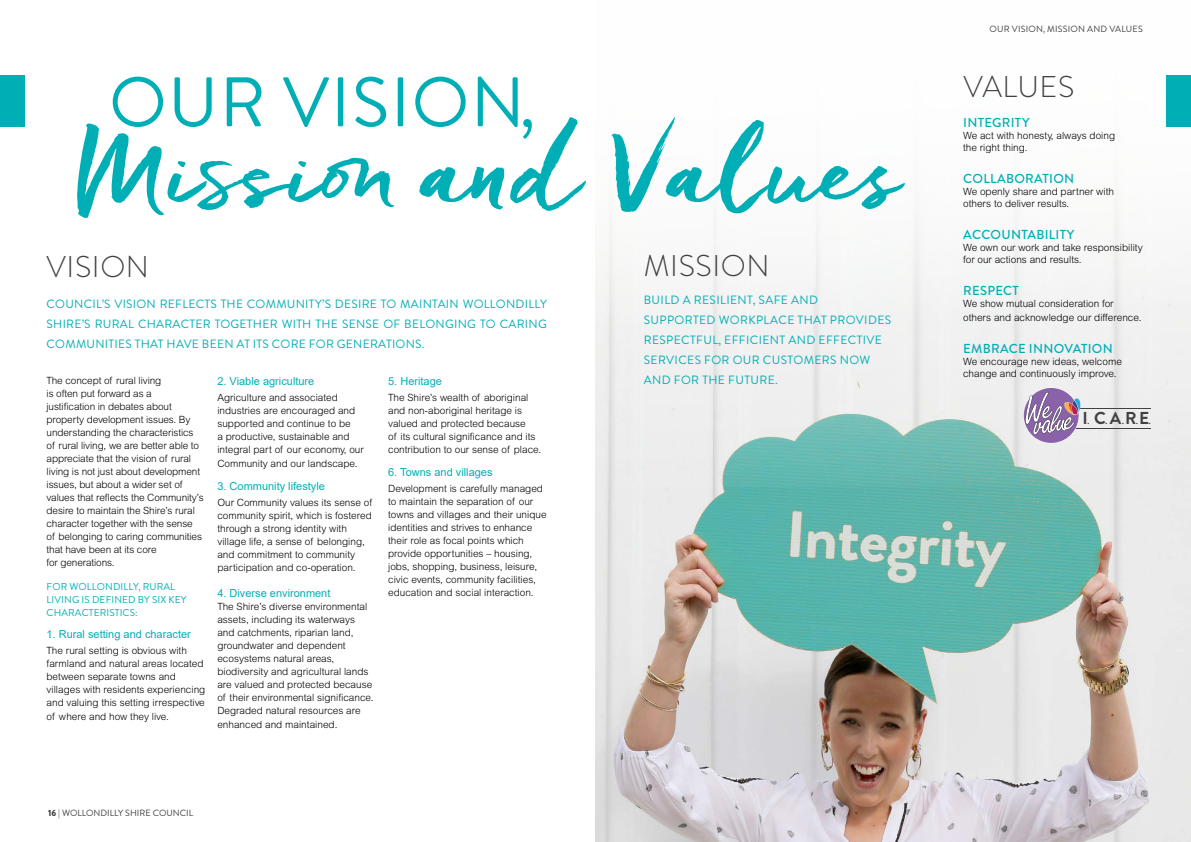
<style>
.page{position:relative;width:1191px;height:842px;background:#fff}
.page>*{position:absolute;margin:0;border:0;box-sizing:border-box;transform-origin:0 0}
.t1{font:107px "Freeland";color:#00aeb6}
.t2{font:70px "Brandon Grotesque";letter-spacing:.02em;color:#00aeb6}
.t3{font:300 30px "Brandon Grotesque";letter-spacing:.02em;color:#414042}
.t4{font:700 17.2px "Brandon Grotesque";color:#414042}
.t5{font:500 13px "Brandon Grotesque";letter-spacing:.02em;color:#00aeb6}
.t6{font:12px/20px "Brandon Grotesque";letter-spacing:.03em;color:#00aeb6;text-align:justify}
.t7{font:11px "Arial";color:#00aeb6}
.t8{font:300 10px/13px "Arial MT Pro";color:#000}
.t9{font:10px/13px "Brandon Grotesque";letter-spacing:.01em;color:#00aeb6}
.t10{font:9px "Brandon Grotesque";letter-spacing:.02em;color:#414042}
.t11{font:9px "Brandon Grotesque";color:#414042}
.s1{font-weight:900}
.s2{font-weight:300}
</style>
<div class="page">
<div style="left:0;top:76px;width:25px;height:51px;background:#00aeb6"></div>
<img style="left:595px;top:486px;width:596px;height:356px">
<svg style="left:595px;top:372px;width:596px;height:114px;fill:#ececec"></svg>
<div style="left:1166px;top:76px;width:25px;height:51px;background:#00aeb6"></div>
<hr style="left:1072px;top:428px;width:79px;height:1px;background:#414042">
<hr style="left:1080px;top:408px;width:71px;height:1px;background:#414042">
<svg style="left:1022px;top:386px;width:58px;height:58px"></svg>
<h2 class="t2" style="left:109px;top:54px;width:428px">OUR VISION,</h2>
<h1 class="t1" style="left:78px;top:100px;width:826px">Mission and Values</h1>
<h3 class="t3" style="left:47px;top:246px;width:104px">VISION</h3>
<p class="t6" style="left:47px;top:294px;width:502px">COUNCIL’S VISION REFLECTS THE COMMUNITY’S DESIRE TO MAINTAIN WOLLONDILLY SHIRE’S RURAL CHARACTER TOGETHER WITH THE SENSE OF BELONGING TO CARING COMMUNITIES THAT HAVE BEEN AT ITS CORE FOR GENERATIONS.</p>
<p class="t8" style="left:47px;top:374px;width:159px">The concept of rural living<br>is often put forward as a<br>justification in debates about property development issues. By understanding the characteristics of rural living, we are better able to appreciate that the vision of rural living is not just about development issues, but about a wider set of values that reflects the Community’s desire to maintain the Shire’s rural character together with the sense<br>of belonging to caring communities that have been at its core<br>for generations.</p>
<p class="t9" style="left:47px;top:580px;width:141px">FOR WOLLONDILLY, RURAL<br>LIVING IS DEFINED BY SIX KEY<br>CHARACTERISTICS:</p>
<p class="t7" style="left:47px;top:627px;width:146px">1. Rural setting and character</p>
<p class="t8" style="left:47px;top:644px;width:160px">The rural setting is obvious with farmland and natural areas located between separate towns and villages with residents experiencing and valuing this setting irrespective</p>
<p class="t8" style="left:47px;top:710px;width:124px">of where and how they live.</p>
<p class="t7" style="left:388px;top:374px;width:55px">5. Heritage</p>
<p class="t8" style="left:388px;top:391px;width:155px">The Shire’s wealth of aboriginal and non-aboriginal heritage is valued and protected because<br>of its cultural significance and its contribution to our sense of place.</p>
<p class="t7" style="left:388px;top:464px;width:106px">6. Towns and villages</p>
<p class="t8" style="left:388px;top:482px;width:160px">Development is carefully managed to maintain the separation of our towns and villages and their unique identities and strives to enhance their role as focal points which provide opportunities – housing, jobs, shopping, business, leisure, civic events, community facilities, education and social interaction.</p>
<p class="t7" style="left:217px;top:374px;width:99px">2. Viable agriculture</p>
<p class="t8" style="left:217px;top:391px;width:148px">Agriculture and associated industries are encouraged and supported and continue to be<br>a productive, sustainable and integral part of our economy, our</p>
<p class="t8" style="left:217px;top:457px;width:142px">Community and our landscape.</p>
<p class="t7" style="left:217px;top:478px;width:109px">3. Community lifestyle</p>
<p class="t8" style="left:217px;top:496px;width:156px">Our Community values its sense of community spirit, which is fostered through a strong identity with village life, a sense of belonging, and commitment to community participation and co-operation.</p>
<p class="t7" style="left:217px;top:586px;width:115px">4. Diverse environment</p>
<p class="t8" style="left:217px;top:600px;width:158px">The Shire’s diverse environmental assets, including its waterways and catchments, riparian land, groundwater and dependent ecosystems natural areas, biodiversity and agricultural lands are valued and protected because of their environmental significance.<br>Degraded natural resources are</p>
<p class="t8" style="left:217px;top:718px;width:122px">enhanced and maintained.</p>
<p class="t11" style="left:48px;top:807px;width:147px"><span class="s1">16</span> | WOLLONDILLY SHIRE COUNCIL</p>
<h3 class="t3" style="left:644px;top:245px;width:127px">MISSION</h3>
<p class="t6" style="left:644px;top:290px;width:249px;text-align:left">BUILD A RESILIENT, SAFE AND<br>SUPPORTED WORKPLACE THAT PROVIDES<br>RESPECTFUL, EFFICIENT AND EFFECTIVE<br>SERVICES FOR OUR CUSTOMERS NOW<br>AND FOR THE FUTURE.</p>
<p class="t10" style="left:989px;top:22px;width:155px">OUR VISION, MISSION AND VALUES</p>
<p class="t10" style="left:1000px;top:22px;width:144px">INSERT SECT ON HE DING HERE</p>
<h3 class="t3" style="left:963px;top:66px;width:113px">VALUES</h3>
<h3 class="t5" style="left:963px;top:113px;width:68px">INTEGRITY</h3>
<p class="t8" style="left:963px;top:130px;width:153px;line-height:12px">We act with honesty, always doing the right thing.</p>
<h3 class="t5" style="left:963px;top:169px;width:112px">COLLABORATION</h3>
<p class="t8" style="left:963px;top:186px;width:152px;line-height:12px">We openly share and partner with others to deliver results.</p>
<h3 class="t5" style="left:963px;top:225px;width:112px">ACCOUNTABILITY</h3>
<p class="t8" style="left:963px;top:242px;width:181px;line-height:12px">We own our work and take responsibility for our actions and results.</p>
<h3 class="t5" style="left:963px;top:281px;width:57px">RESPECT</h3>
<p class="t8" style="left:963px;top:297px;width:180px;line-height:14px">We show mutual consideration for others and acknowledge our difference.</p>
<h3 class="t5" style="left:963px;top:339px;width:151px">EMBRACE INNOVATION</h3>
<p class="t8" style="left:963px;top:356px;width:160px;line-height:12px">We encourage new ideas, welcome change and continuously improve.</p>
<h3 class="t4" style="left:1082px;top:406px;width:71px">I<span class="s2">.</span> C<span class="s2">.</span>A<span class="s2">.</span>R<span class="s2">.</span>E<span class="s2">.</span></h3>
</div>
